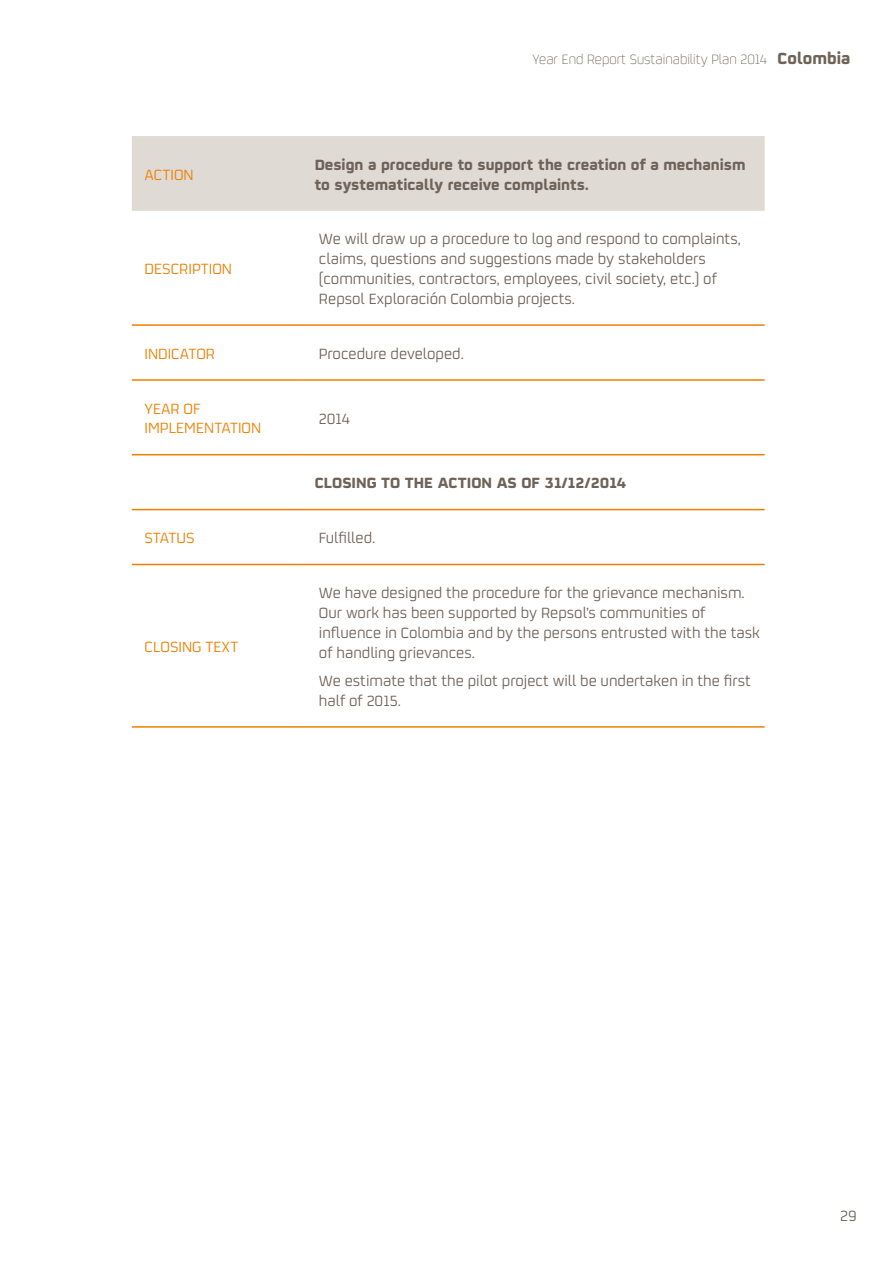
<style>
.page{position:relative;width:893px;height:1263px;background:#fff}
.page>*{position:absolute;margin:0;border:0;box-sizing:border-box;transform-origin:0 0}
.t1{font:16.5px/19.8px "Repsol";color:#6e6259}
.t2{font:700 16.5px/19.8px "Repsol";color:#6e6259}
.t3{font:16.5px/19.8px "Repsol";color:#ee7f00}
.t4{font:300 15px "Repsol";color:#5b4d47}
.s1{font-weight:700;font-size:18px;color:#6e6259}
</style>
<div class="page">
<div style="left:132px;top:136px;width:633px;height:75px;background:#dfdad4"></div>
<hr style="left:132px;top:454px;width:170px;height:1px;background:#ee7f00">
<hr style="left:302px;top:324px;width:463px;height:2px;background:#ee7f00">
<hr style="left:302px;top:379px;width:463px;height:2px;background:#ee7f00">
<hr style="left:302px;top:564px;width:463px;height:1px;background:#ee7f00">
<hr style="left:132px;top:324px;width:170px;height:2px;background:#ee7f00">
<hr style="left:132px;top:379px;width:170px;height:2px;background:#ee7f00">
<hr style="left:132px;top:509px;width:170px;height:1px;background:#ee7f00">
<hr style="left:132px;top:564px;width:170px;height:1px;background:#ee7f00">
<hr style="left:132px;top:726px;width:170px;height:2px;background:#ee7f00">
<hr style="left:302px;top:726px;width:463px;height:2px;background:#ee7f00">
<hr style="left:302px;top:454px;width:463px;height:1px;background:#ee7f00">
<hr style="left:302px;top:509px;width:463px;height:1px;background:#ee7f00">
<p class="t4" style="left:532px;top:49px;width:320px">Year End Report Sustainability Plan 2014 <span class="s1">Colombia</span></p>
<p class="t3" style="left:145px;top:163px;width:51px">ACTION</p>
<p class="t2" style="left:315px;top:152px;width:432px">Design a procedure to support the creation of a mechanism to systematically receive complaints.</p>
<p class="t3" style="left:145px;top:258px;width:89px">DESCRIPTION</p>
<p class="t1" style="left:319px;top:228px;width:423px">We will draw up a procedure to log and respond to complaints, claims, questions and suggestions made by stakeholders (communities, contractors, employees, civil society, etc.) of Repsol Exploración Colombia projects.</p>
<p class="t3" style="left:145px;top:342px;width:72px">INDICATOR</p>
<p class="t1" style="left:319px;top:342px;width:146px">Procedure developed.</p>
<p class="t3" style="left:145px;top:397px;width:118px">YEAR OF<br>IMPLEMENTATION</p>
<p class="t1" style="left:319px;top:407px;width:33px">2014</p>
<p class="t2" style="left:315px;top:471px;width:313px">CLOSING TO THE ACTION AS OF 31/12/2014</p>
<p class="t3" style="left:145px;top:527px;width:52px">STATUS</p>
<p class="t1" style="left:319px;top:527px;width:58px">Fulfilled.</p>
<p class="t3" style="left:145px;top:636px;width:95px">CLOSING TEXT</p>
<p class="t1" style="left:319px;top:582px;width:442px">We have designed the procedure for the grievance mechanism.<br>Our work has been supported by Repsol’s communities of influence in Colombia and by the persons entrusted with the task of handling grievances.</p>
<p class="t1" style="left:319px;top:670px;width:434px">We estimate that the pilot project will be undertaken in the first half of 2015.</p>
<p class="t1" style="left:840px;top:1205px;width:18px">29</p>
</div>
